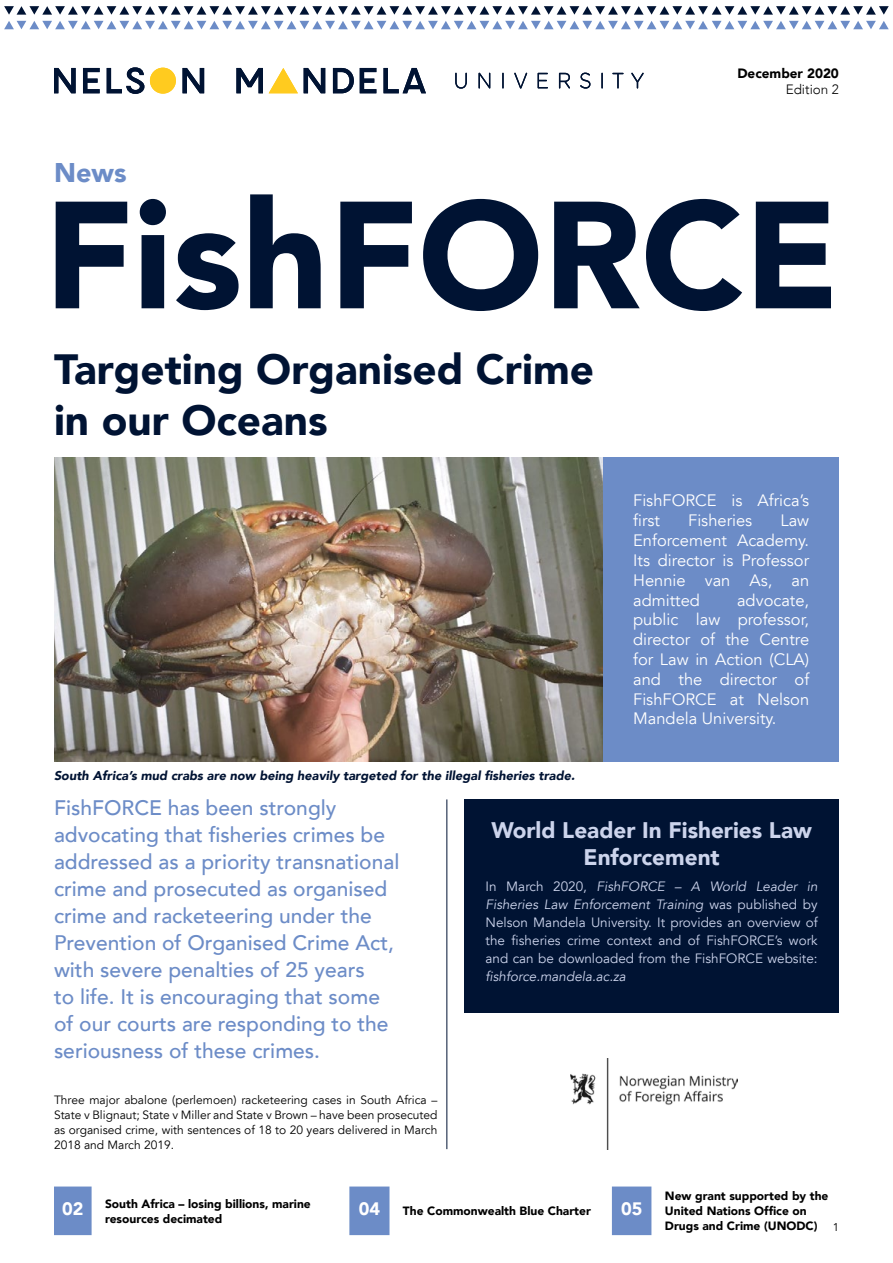
<style>
.page{position:relative;width:893px;height:1263px;background:#fff}
.page>*{position:absolute;margin:0;border:0;box-sizing:border-box;transform-origin:0 0}
.t1{font:900 150.6px "Avenir LT";color:#001333}
.t2{font:900 42.15px/50.7px "Avenir LT";color:#001333}
.t3{font:900 27px "Avenir LT";color:#6c8cc7}
.t4{font:900 22.5px/27px "Avenir LT";color:#ccd4ec;text-align:center}
.t5{font:500 21px/27px "Avenir LT";color:#6c8cc7}
.t6{font:900 18px "Avenir LT";color:#fff}
.t7{font:16.5px/19.8px "Avenir LT";color:#fff;text-align:justify}
.t8{font:13.5px/18px "Avenir LT";color:#ccd4ec;text-align:justify}
.t9{font:italic 13.5px "Avenir LT";color:#ccd4ec}
.t10{font:900 13.5px "Avenir LT";color:#000}
.t11{font:300 13.5px "Avenir LT";color:#000}
.t12{font:italic 900 12.75px "Avenir LT";color:#001333}
.t13{font:12px/15px "Avenir LT";color:#000;text-align:justify}
.t14{font:900 12px/15px "Avenir LT";color:#000}
.t15{font:11.25px "Avenir LT";color:#000}
.s1{font-style:italic}
.s2{font-size:18px;color:#fff}
</style>
<div class="page">
<svg style="left:4px;top:6px;width:885px;height:9px"></svg>
<svg style="left:4px;top:21px;width:885px;height:8px"></svg>
<img style="left:54px;top:457px;width:549px;height:304px">
<svg style="left:333px;top:68px;width:21px;height:25px"></svg>
<svg style="left:83px;top:68px;width:17px;height:25px"></svg>
<svg style="left:269px;top:68px;width:29px;height:25px"></svg>
<div style="left:150px;top:68px;width:26px;height:26px;background:#ffcb1f;border-radius:50%"></div>
<svg style="left:183px;top:68px;width:21px;height:25px"></svg>
<svg style="left:54px;top:68px;width:22px;height:25px"></svg>
<svg style="left:304px;top:68px;width:21px;height:25px"></svg>
<svg style="left:236px;top:68px;width:27px;height:25px"></svg>
<svg style="left:384px;top:68px;width:42px;height:25px"></svg>
<svg style="left:360px;top:68px;width:16px;height:25px"></svg>
<svg style="left:107px;top:67px;width:37px;height:27px"></svg>
<svg style="left:455px;top:73px;width:12px;height:16px"></svg>
<svg style="left:479px;top:73px;width:11px;height:15px"></svg>
<svg style="left:502px;top:73px;width:2px;height:15px"></svg>
<svg style="left:514px;top:73px;width:13px;height:16px"></svg>
<svg style="left:538px;top:73px;width:10px;height:15px"></svg>
<svg style="left:559px;top:73px;width:11px;height:15px"></svg>
<svg style="left:580px;top:73px;width:10px;height:16px"></svg>
<svg style="left:601px;top:73px;width:2px;height:15px"></svg>
<svg style="left:612px;top:73px;width:11px;height:15px"></svg>
<svg style="left:631px;top:73px;width:13px;height:15px"></svg>
<svg style="left:54px;top:1186px;width:597px;height:49px"></svg>
<img style="left:570px;top:1059px;width:167px;height:90px">
<div style="left:603px;top:457px;width:236px;height:304px;background:#6c8cc7"></div>
<div style="left:464px;top:799px;width:375px;height:213px;background:#001333"></div>
<hr style="left:446px;top:799px;width:1px;height:350px;background:#001333">
<p class="t3" style="left:54px;top:156px;width:74px">News</p>
<p class="t10" style="left:737px;top:65px;width:103px">December 2020</p>
<p class="t11" style="left:786px;top:82px;width:55px">Edition 2</p>
<h1 class="t1" style="left:44px;top:165px;width:796px">FishFORCE</h1>
<h2 class="t2" style="left:54px;top:344px;width:541px">Targeting Organised Crime in our Oceans</h2>
<p class="t12" style="left:54px;top:768px;width:522px">South Africa’s mud crabs are now being heavily targeted for the illegal fisheries trade.</p>
<p class="t7" style="left:633px;top:491px;width:178px">FishFORCE is Africa’s first</p>
<p class="t7" style="left:688px;top:511px;width:66px">Fisheries</p>
<p class="t7" style="left:633px;top:511px;width:178px;text-indent:147px">Law Enforcement Academy.<br>Its director is Professor Hennie van As, an admitted</p>
<p class="t7" style="left:633px;top:590px;width:178px;text-indent:104px">advocate, public law professor, director of the Centre for Law in Action (CLA) and the director of FishFORCE at Nelson Mandela University.</p>
<p class="t5" style="left:54px;top:795px;width:347px">FishFORCE has been strongly advocating that fisheries crimes be addressed as a priority transnational crime and prosecuted as organised crime and racketeering under the Prevention of Organised Crime Act, with severe penalties of 25 years<br>to life. It is encouraging that some of our courts are responding to the seriousness of these crimes.</p>
<p class="t13" style="left:54px;top:1093px;width:385px">Three major abalone (perlemoen) racketeering cases in South Africa – State v Blignaut; State v Miller and State v Brown – have been prosecuted as organised crime, with sentences of 18 to 20 years delivered in March 2018 and March 2019.</p>
<p class="t4" style="left:491px;top:816px;width:322px">World Leader In Fisheries Law<br>Enforcement</p>
<p class="t8" style="left:486px;top:878px;width:334px">In March 2020, <span class="s1">FishFORCE – A World Leader in Fisheries Law Enforcement Training</span> was published by Nelson Mandela University. It provides an overview of the fisheries crime context and of FishFORCE’s work and can be downloaded from the FishFORCE website:</p>
<p class="t9" style="left:486px;top:969px;width:142px">fishforce.mandela.ac.za</p>
<p class="t14" style="left:105px;top:1196px;width:207px;text-indent:-43px"><span class="s2">02</span> South Africa – losing billions, marine resources decimated</p>
<p class="t6" style="left:359px;top:1198px;width:23px">04</p>
<p class="t14" style="left:403px;top:1203px;width:189px">The Commonwealth Blue Charter</p>
<p class="t6" style="left:621px;top:1198px;width:23px">05</p>
<p class="t14" style="left:665px;top:1188px;width:165px">New grant supported by the<br>United Nations Office on<br>Drugs and Crime (UNODC)</p>
<p class="t15" style="left:833px;top:1221px;width:8px">1</p>
</div>
